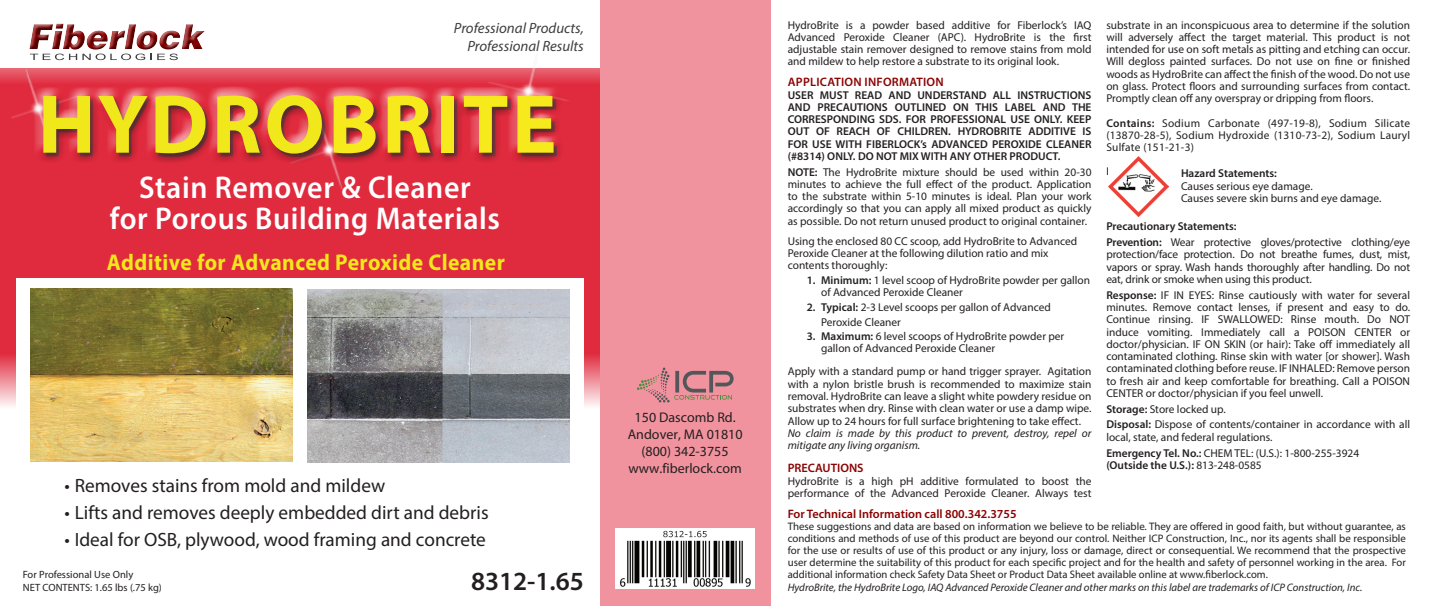
<style>
.page{position:relative;width:1429px;height:606px;background:#fff}
.page>*{position:absolute;margin:0;border:0;box-sizing:border-box;transform-origin:0 0}
.t1{font:700 84px "Myriad Pro";letter-spacing:.04em;color:#f1e81b}
.t2{font:600 31.5px/30.6px "Myriad Pro";letter-spacing:.02em;color:#fff;text-align:center;scale:.95 1}
.t3{font:600 26.25px "Myriad Pro";color:#231f20}
.t4{font:700 22.75px "Myriad Pro";letter-spacing:.02em;color:#f1e81b;scale:.95 1}
.t5{font:19.25px "Myriad Pro";color:#231f20}
.t6{font:italic 14.88px/17.8px "Myriad Pro";color:#3e3e3f;text-align:right}
.t7{font:14px/16.8px "Myriad Pro";color:#231f20;text-align:center}
.t8{font:600 12.25px "Myriad Pro";color:#8b0202}
.t9{font:600 12.25px "Myriad Pro";letter-spacing:.02em;color:#8b0202}
.t10{font:11.38px/12.2px "Myriad Pro";color:#231f20}
.t11{font:600 11.38px/12.2px "Myriad Pro";color:#231f20;text-align:justify}
.t12{font:italic 11.38px/12.2px "Myriad Pro";color:#231f20}
.t13{font:10.85px/11.9px "Myriad Pro";color:#231f20;text-align:justify}
.t14{font:italic 10.85px "Myriad Pro";color:#231f20}
.t15{font:10.5px/13.5px "Myriad Pro";color:#231f20}
.s1{color:#f7ea1c}
.s2{font-weight:600}
.s3{font-weight:400}
</style>
<div class="page">
<div style="left:600px;top:0;width:170px;height:605px;background:#f1939e"></div>
<div style="left:0;top:68px;width:600px;height:363px;background:#e02a3d"></div>
<svg style="left:0;top:356px;width:600px;height:75px;background:#f4b7bd"></svg>
<div style="left:16px;top:278px;width:284px;height:193px;background:#fff"></div>
<div style="left:300px;top:278px;width:284px;height:193px;background:#fff"></div>
<img style="left:30px;top:288px;width:263px;height:173px">
<img style="left:307px;top:289px;width:262px;height:173px">
<div style="left:36px;top:90px;width:527px;height:73px;background:#231f20;opacity:.75"></div>
<svg style="left:0;top:60px;width:600px;height:37px"></svg>
<svg style="left:30px;top:53px;width:148px;height:7px"></svg>
<div style="left:28px;top:22px;width:177px;height:28px;background:#231f20;opacity:.75"></div>
<img style="left:1108px;top:157px;width:60px;height:60px">
<svg style="left:637px;top:367px;width:96px;height:35px"></svg>
<img style="left:616px;top:528px;width:138px;height:60px">
<h3 class="t6" style="left:454px;top:19px;width:131px">Professional Products,<br>Professional Results</h3>
<h1 class="t1" style="left:38px;top:69px;width:520px">HYDRO<span class="s1">BRITE</span></h1>
<h2 class="t2" style="left:110px;top:171px;width:412px">Stain Remover &amp; Cleaner<br>for Porous Building Materials</h2>
<h3 class="t4" style="left:107px;top:247px;width:420px">Additive for Advanced Peroxide Cleaner</h3>
<h3 class="t5" style="left:65px;top:473px;width:322px">• Removes stains from mold and mildew</h3>
<h3 class="t5" style="left:65px;top:500px;width:425px">• Lifts and removes deeply embedded dirt and debris</h3>
<h3 class="t5" style="left:65px;top:527px;width:423px">• Ideal for OSB, plywood, wood framing and concrete</h3>
<p class="t15" style="left:23px;top:566px;width:141px">For Professional Use Only<br>NET CONTENTS: 1.65 lbs (.75 kg)</p>
<h3 class="t3" style="left:471px;top:564px;width:114px">8312-1.65</h3>
<p class="t7" style="left:628px;top:409px;width:116px">150 Dascomb Rd.<br>Andover, MA 01810 (800) 342-3755 www.fiberlock.com</p>
<p class="t10" style="left:788px;top:18px;width:305px;text-align:justify">HydroBrite is a powder based additive for Fiberlock’s IAQ Advanced Peroxide Cleaner (APC). HydroBrite is the first adjustable stain remover designed to remove stains from mold and mildew to help restore a substrate to its original look.</p>
<p class="t9" style="left:788px;top:74px;width:157px">APPLICATION INFORMATION</p>
<p class="t11" style="left:788px;top:88px;width:305px">USER MUST READ AND UNDERSTAND ALL INSTRUCTIONS AND PRECAUTIONS OUTLINED ON THIS LABEL AND THE CORRESPONDING SDS. FOR PROFESSIONAL USE ONLY. KEEP OUT OF REACH OF CHILDREN. HYDROBRITE ADDITIVE IS FOR USE WITH FIBERLOCK’s ADVANCED PEROXIDE CLEANER (#8314) ONLY. DO NOT MIX WITH ANY OTHER PRODUCT.</p>
<p class="t10" style="left:788px;top:165px;width:305px;text-align:justify"><span class="s2">NOTE:</span> The HydroBrite mixture should be used within 20-30 minutes to achieve the full effect of the product. Application to the substrate within 5-10 minutes is ideal. Plan your work accordingly so that you can apply all mixed product as quickly as possible. Do not return unused product to original container.</p>
<p class="t10" style="left:788px;top:234px;width:291px">Using the enclosed 80 CC scoop, add HydroBrite to Advanced<br>Peroxide Cleaner at the following dilution ratio and mix contents thoroughly:</p>
<p class="t10" style="left:821px;top:274px;width:270px;line-height:11.4px;text-indent:-14px"><span class="s2">1. Minimum:</span> 1 level scoop of HydroBrite powder per gallon of Advanced Peroxide Cleaner</p>
<p class="t10" style="left:821px;top:299px;width:231px;line-height:14.9px;text-indent:-14px"><span class="s2">2. Typical:</span> 2-3 Level scoops per gallon of Advanced<br>Peroxide Cleaner</p>
<p class="t10" style="left:821px;top:330px;width:245px;line-height:11.4px;text-indent:-14px"><span class="s2">3. Maximum:</span> 6 level scoops of HydroBrite powder per gallon of Advanced Peroxide Cleaner</p>
<p class="t10" style="left:788px;top:365px;width:305px;text-align:justify">Apply with a standard pump or hand trigger sprayer. Agitation with a nylon bristle brush is recommended to maximize stain removal. HydroBrite can leave a slight white powdery residue on substrates when dry. Rinse with clean water or use a damp wipe.<br>Allow up to 24 hours for full surface brightening to take effect.</p>
<p class="t12" style="left:788px;top:426px;width:305px">No claim is made by this product to prevent, destroy, repel or mitigate any living organism.</p>
<p class="t8" style="left:788px;top:460px;width:77px">PRECAUTIONS</p>
<p class="t10" style="left:788px;top:474px;width:305px">HydroBrite is a high pH additive formulated to boost the performance of the Advanced Peroxide Cleaner. Always test</p>
<p class="t10" style="left:1106px;top:18px;width:305px;text-align:justify">substrate in an inconspicuous area to determine if the solution will adversely affect the target material. This product is not intended for use on soft metals as pitting and etching can occur.<br>Will degloss painted surfaces. Do not use on fine or finished woods as HydroBrite can affect the finish of the wood. Do not use on glass. Protect floors and surrounding surfaces from contact.<br>Promptly clean off any overspray or dripping from floors.</p>
<p class="t10" style="left:1106px;top:116px;width:305px;text-align:justify"><span class="s2">Contains:</span> Sodium Carbonate (497-19-8), Sodium Silicate (13870-28-5), Sodium Hydroxide (1310-73-2), Sodium Lauryl Sulfate (151-21-3)</p>
<p class="t11" style="left:1181px;top:167px;width:97px">Hazard Statements:</p>
<p class="t10" style="left:1181px;top:179px;width:202px">Causes serious eye damage.<br>Causes severe skin burns and eye damage.</p>
<p class="t10" style="left:1106px;top:218px;width:305px;line-height:15.8px"><span class="s2">Precautionary Statements:<br>Prevention:</span> Wear protective gloves/protective clothing/eye</p>
<p class="t10" style="left:1106px;top:248px;width:305px;text-align:justify">protection/face protection. Do not breathe fumes, dust, mist, vapors or spray. Wash hands thoroughly after handling. Do not eat, drink or smoke when using this product.</p>
<p class="t10" style="left:1106px;top:288px;width:305px;text-align:justify"><span class="s2">Response:</span> IF IN EYES: Rinse cautiously with water for several minutes. Remove contact lenses, if present and easy to do.<br>Continue rinsing. IF SWALLOWED: Rinse mouth. Do NOT induce vomiting. Immediately call a POISON CENTER or doctor/physician. IF ON SKIN (or hair): Take off immediately all contaminated clothing. Rinse skin with water [or shower]. Wash contaminated clothing before reuse. IF INHALED: Remove person to fresh air and keep comfortable for breathing. Call a POISON CENTER or doctor/physician if you feel unwell.</p>
<p class="t10" style="left:1106px;top:400px;width:305px;line-height:15.8px"><span class="s2">Storage:</span> Store locked up.<br><span class="s2">Disposal:</span> Dispose of contents/container in accordance with all</p>
<p class="t10" style="left:1106px;top:428px;width:254px;line-height:15.8px">local, state, and federal regulations.<br><span class="s2">Emergency Tel. No.:</span> CHEM TEL: (U.S.): 1-800-255-3924</p>
<p class="t11" style="left:1106px;top:458px;width:157px">(Outside the U.S.): <span class="s3">813-248-0585</span></p>
<p class="t8" style="left:788px;top:506px;width:230px">For Technical Information call 800.342.3755</p>
<p class="t13" style="left:788px;top:520px;width:620px">These suggestions and data are based on information we believe to be reliable. They are offered in good faith, but without guarantee, as conditions and methods of use of this product are beyond our control. Neither ICP Construction, Inc., nor its agents shall be responsible for the use or results of use of this product or any injury, loss or damage, direct or consequential. We recommend that the prospective user determine the suitability of this product for each specific project and for the health and safety of personnel working in the area. For additional information check Safety Data Sheet or Product Data Sheet available online at www.fiberlock.com.</p>
<p class="t14" style="left:788px;top:580px;width:576px">HydroBrite, the HydroBrite Logo, IAQ Advanced Peroxide Cleaner and other marks on this label are trademarks of ICP Construction, Inc.</p>
</div>
